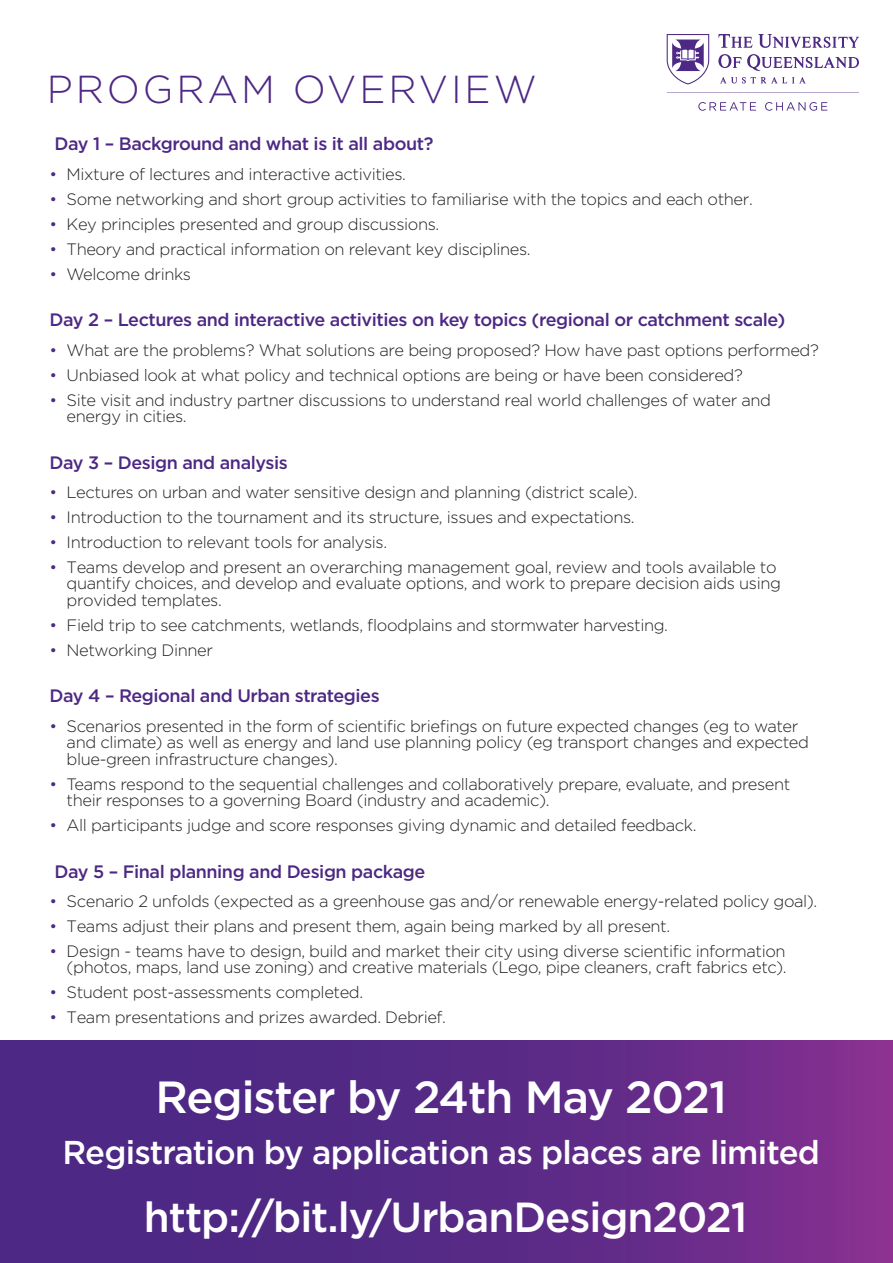
<style>
.page{position:relative;width:893px;height:1263px;background:#fff}
.page>*{position:absolute;margin:0;border:0;box-sizing:border-box;transform-origin:0 0}
.Headline_32_34pt{font:500 45px "Gotham";letter-spacing:-.025em;color:#fff}
.Headline{font:500 42px "Gotham";letter-spacing:-.025em;color:#fff}
.Headline_32_34pt-2{font:300 39px "Gotham";letter-spacing:.075em;color:#4d2884}
.Headline_32_34pt-3{font:500 33px "Gotham";letter-spacing:-.025em;color:#fff}
.Body_heading{font:500 18px "Gotham";letter-spacing:-.025em;color:#4d2884}
.t1{font:300 16.5px/16.5px "Gotham";letter-spacing:-.025em;color:#231f20}
.s1{color:#4d2884}
</style>
<div class="page">
<svg style="left:667px;top:34px;width:192px;height:77px"></svg>
<svg style="left:0;top:1041px;width:893px;height:222px;background:#5d2a87"></svg>
<p class="Headline_32_34pt-2" style="left:47px;top:65px;width:491px">PROGRAM OVERVIEW</p>
<p class="Body_heading" style="left:55px;top:132px;width:380px">Day 1 – Background and what is it all about?</p>
<p class="t1" style="left:50px;top:165px;width:358px"><span class="s1">•</span> Mixture of lectures and interactive activities.</p>
<p class="t1" style="left:50px;top:190px;width:705px"><span class="s1">•</span> Some networking and short group activities to familiarise with the topics and each other.</p>
<p class="t1" style="left:50px;top:215px;width:391px"><span class="s1">•</span> Key principles presented and group discussions.</p>
<p class="t1" style="left:50px;top:240px;width:483px"><span class="s1">•</span> Theory and practical information on relevant key disciplines.</p>
<p class="t1" style="left:50px;top:265px;width:143px"><span class="s1">•</span> Welcome drinks</p>
<p class="Body_heading" style="left:50px;top:308px;width:737px">Day 2 – Lectures and interactive activities on key topics (regional or catchment scale)</p>
<p class="t1" style="left:50px;top:341px;width:771px"><span class="s1">•</span> What are the problems? What solutions are being proposed? How have past options performed?</p>
<p class="t1" style="left:50px;top:366px;width:695px"><span class="s1">•</span> Unbiased look at what policy and technical options are being or have been considered?</p>
<p class="t1" style="left:67px;top:391px;width:706px;text-indent:-17px"><span class="s1">•</span> Site visit and industry partner discussions to understand real world challenges of water and energy in cities.</p>
<p class="Body_heading" style="left:50px;top:450px;width:240px">Day 3 – Design and analysis</p>
<p class="t1" style="left:50px;top:483px;width:590px"><span class="s1">•</span> Lectures on urban and water sensitive design and planning (district scale).</p>
<p class="t1" style="left:50px;top:508px;width:587px"><span class="s1">•</span> Introduction to the tournament and its structure, issues and expectations.</p>
<p class="t1" style="left:50px;top:533px;width:339px"><span class="s1">•</span> Introduction to relevant tools for analysis.</p>
<p class="t1" style="left:67px;top:558px;width:716px;text-indent:-17px"><span class="s1">•</span> Teams develop and present an overarching management goal, review and tools available to quantify choices, and develop and evaluate options, and work to prepare decision aids using provided templates.</p>
<p class="t1" style="left:50px;top:616px;width:620px"><span class="s1">•</span> Field trip to see catchments, wetlands, floodplains and stormwater harvesting.</p>
<p class="t1" style="left:50px;top:641px;width:165px"><span class="s1">•</span> Networking Dinner</p>
<p class="Body_heading" style="left:50px;top:684px;width:332px">Day 4 – Regional and Urban strategies</p>
<p class="t1" style="left:67px;top:717px;width:744px;text-indent:-17px"><span class="s1">•</span> Scenarios presented in the form of scientific briefings on future expected changes (eg to water and climate) as well as energy and land use planning policy (eg transport changes and expected blue-green infrastructure changes).</p>
<p class="t1" style="left:67px;top:775px;width:725px;text-indent:-17px"><span class="s1">•</span> Teams respond to the sequential challenges and collaboratively prepare, evaluate, and present their responses to a governing Board (industry and academic).</p>
<p class="t1" style="left:50px;top:817px;width:648px"><span class="s1">•</span> All participants judge and score responses giving dynamic and detailed feedback.</p>
<p class="Body_heading" style="left:55px;top:859px;width:372px">Day 5 – Final planning and Design package</p>
<p class="t1" style="left:50px;top:892px;width:769px"><span class="s1">•</span> Scenario 2 unfolds (expected as a greenhouse gas and/or renewable energy-related policy goal).</p>
<p class="t1" style="left:50px;top:917px;width:622px"><span class="s1">•</span> Teams adjust their plans and present them, again being marked by all present.</p>
<p class="t1" style="left:50px;top:942px;width:738px;text-align:right"><span class="s1">•</span> Design - teams have to design, build and market their city using diverse scientific information (photos, maps, land use zoning) and creative materials (Lego, pipe cleaners, craft fabrics etc).</p>
<p class="t1" style="left:50px;top:984px;width:315px"><span class="s1">•</span> Student post-assessments completed.</p>
<p class="t1" style="left:50px;top:1009px;width:398px"><span class="s1">•</span> Team presentations and prizes awarded. Debrief.</p>
<p class="Headline_32_34pt" style="left:156px;top:1068px;width:573px">Register by 24th May 2021</p>
<p class="Headline_32_34pt-3" style="left:63px;top:1131px;width:759px">Registration by application as places are limited</p>
<p class="Headline" style="left:144px;top:1189px;width:605px">http://bit.ly/UrbanDesign2021</p>
</div>
